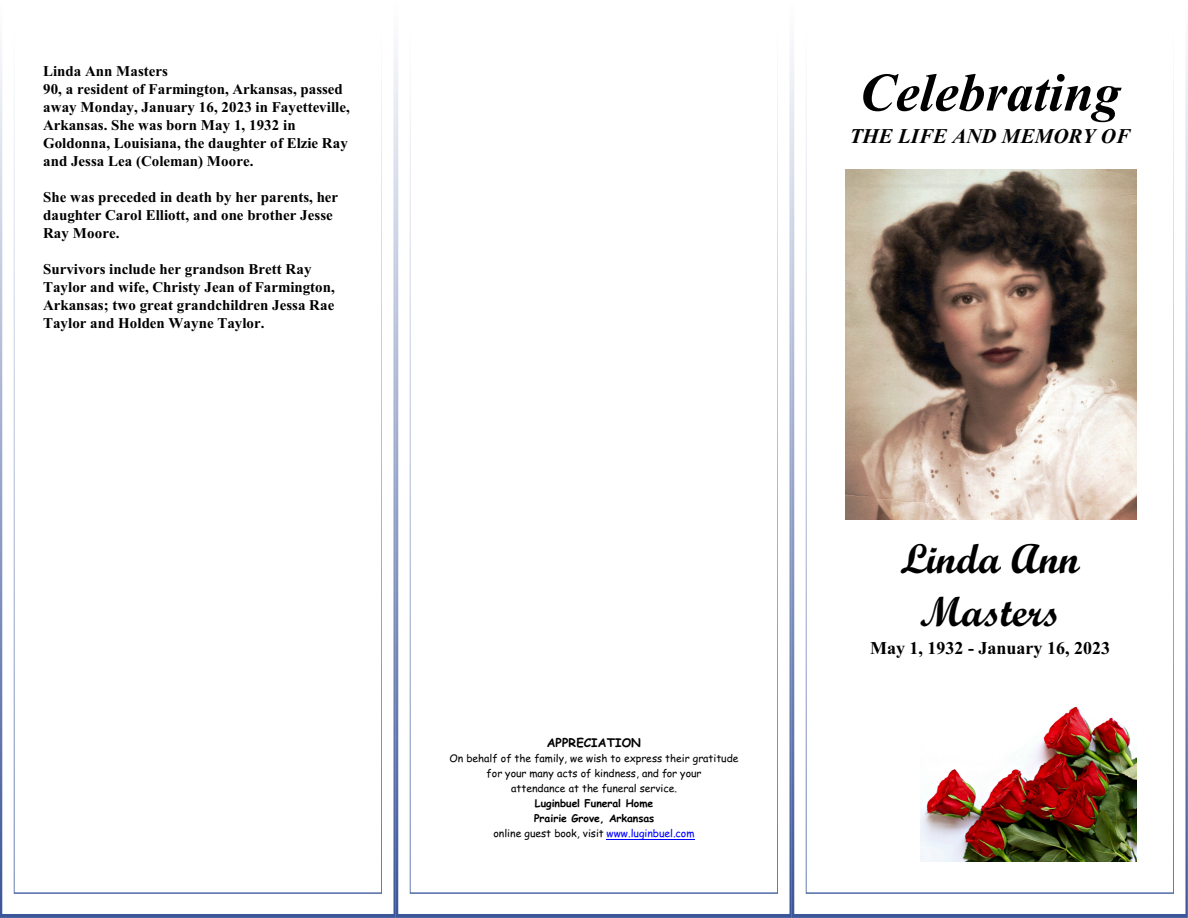
<style>
.page{position:relative;width:1188px;height:918px;background:#fff}
.page>*{position:absolute;margin:0;border:0;box-sizing:border-box;transform-origin:0 0}
.t1{font:italic 700 54px "Times New Roman";color:#000}
.t2{font:700 42px/52.1px "Script MT Bold";color:#000;text-align:center}
.t3{font:italic 700 21px "Times New Roman";color:#000}
.t4{font:700 18px "Times New Roman";color:#000}
.t5{font:700 15px/18px "Times New Roman";color:#000}
.t6{font:700 12px "Comic Sans MS";letter-spacing:.005em;color:#000}
.t7{font:10.5px/15px "Comic Sans MS";color:#000;text-align:center}
.t8{font:700 10.5px/15px "Comic Sans MS";color:#000;text-align:center}
.s1{font-weight:400}
.s2{font-weight:400;color:#00f}
</style>
<div class="page">
<img style="left:0;top:50px;width:1188px;height:868px">
<img style="left:14px;top:50px;width:368px;height:844px">
<img style="left:410px;top:50px;width:368px;height:844px">
<img style="left:806px;top:50px;width:368px;height:844px">
<hr style="left:607px;top:839px;width:88px;height:1px;background:#00f">
<img style="left:845px;top:170px;width:292px;height:349px">
<img style="left:921px;top:700px;width:216px;height:162px">
<p class="t5" style="left:43px;top:63px;width:308px">Linda Ann Masters<br>90, a resident of Farmington, Arkansas, passed away Monday, January 16, 2023 in Fayetteville, Arkansas. She was born May 1, 1932 in Goldonna, Louisiana, the daughter of Elzie Ray and Jessa Lea (Coleman) Moore.</p>
<p class="t5" style="left:43px;top:189px;width:297px">She was preceded in death by her parents, her daughter Carol Elliott, and one brother Jesse<br>Ray Moore.</p>
<p class="t5" style="left:43px;top:261px;width:293px">Survivors include her grandson Brett Ray Taylor and wife, Christy Jean of Farmington, Arkansas; two great grandchildren Jessa Rae Taylor and Holden Wayne Taylor.</p>
<p class="t6" style="left:547px;top:737px;width:96px">APPRECIATION</p>
<p class="t7" style="left:449px;top:752px;width:291px">On behalf of the family, we wish to express their gratitude for your many acts of kindness, and for your<br>attendance at the funeral service.</p>
<p class="t8" style="left:493px;top:797px;width:203px">Luginbuel Funeral Home<br>Prairie Grove, Arkansas<br><span class="s1">online guest book, visit</span> <span class="s2">www.luginbuel.com</span></p>
<h1 class="t1" style="left:860px;top:74px;width:263px">Celebrating</h1>
<h3 class="t3" style="left:850px;top:129px;width:282px">THE LIFE AND MEMORY OF</h3>
<h2 class="t2" style="left:900px;top:538px;width:181px">Linda Ann<br>Masters</h2>
<p class="t4" style="left:870px;top:642px;width:241px">May 1, 1932 - January 16, 2023</p>
</div>
